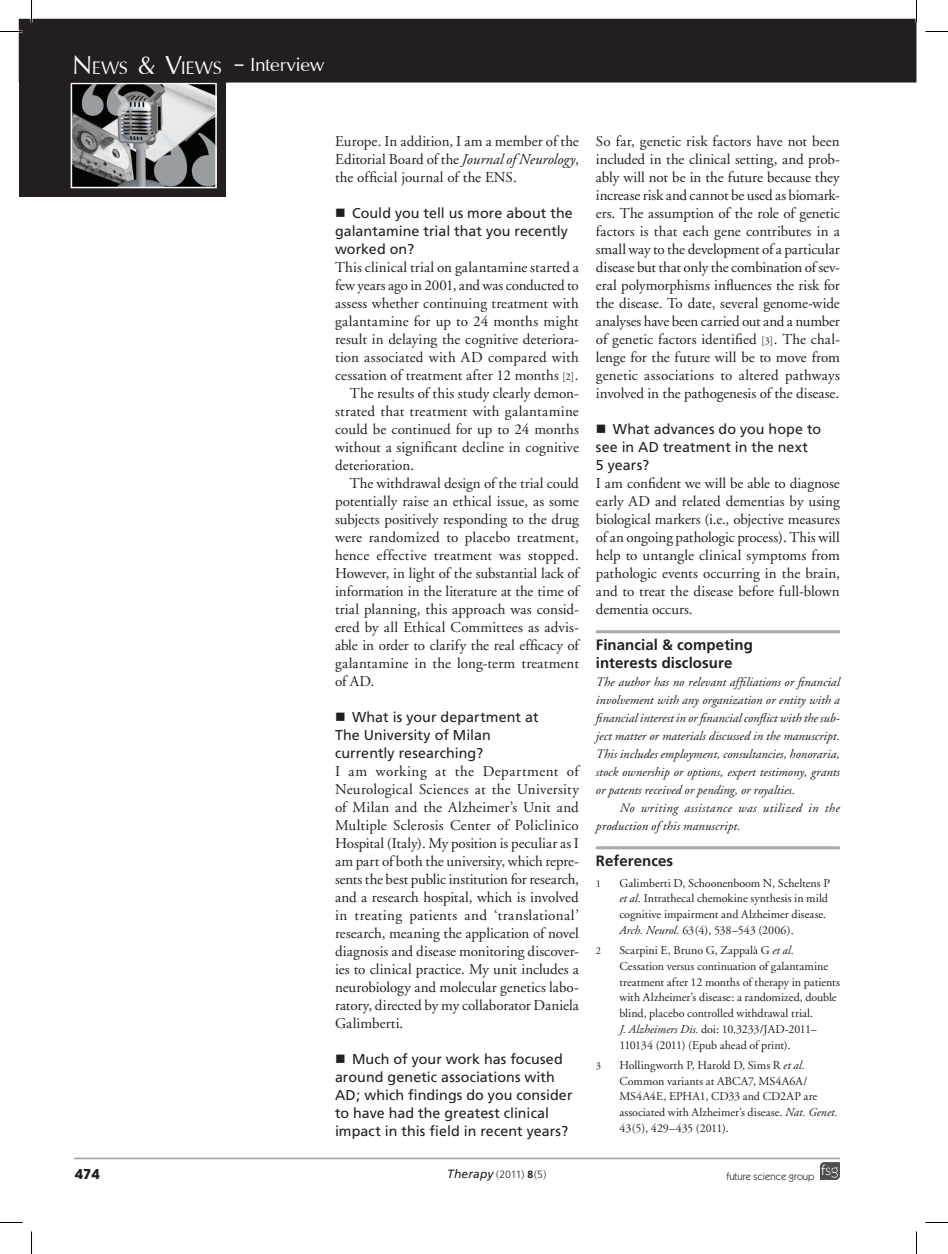
<style>
.page{position:relative;width:948px;height:1254px;background:#fff}
.page>*{position:absolute;margin:0;border:0;box-sizing:border-box;transform-origin:0 0}
.t1{font:30px "Iris UPC";letter-spacing:-.01em;color:#fff}
.t2{font:28.5px "Iris UPC";letter-spacing:-.01em;color:#fff}
.t3{font:15px/18px "Adobe Garamond";letter-spacing:.005em;color:#231f20;text-align:justify}
.t4{font:700 15px/18px "Frutiger";letter-spacing:.005em;color:#231f20}
.t5{font:14.25px/18px "Frutiger";letter-spacing:.005em;color:#231f20}
.t6{font:700 13.5px "Avant Garde";color:#231f20}
.t7{font:italic 12.75px/18px "Adobe Garamond";letter-spacing:.01em;color:#231f20;text-align:justify}
.t8{font:italic 12.75px/18px "Adobe Garamond";letter-spacing:.03em;color:#231f20}
.t9{font:12px/15.8px "Adobe Garamond";color:#231f20}
.t10{font:10.5px "Itc Kabel";color:#231f20}
.t11{font:300 10.5px "Frutiger";color:#231f20}
.t12{font:10.5px "Adobe Garamond";color:#231f20}
.s1{font-size:40.8px}
.s2{font-style:italic}
.s3{font-family:"Garamond Premr Pro";font-size:10.5px}
.s4{font-weight:400;font-style:italic;font-size:12px}
.s5{font-weight:700}
</style>
<div class="page">
<div style="left:19px;top:19px;width:206px;height:178px;background:#231f20"></div>
<img style="left:74px;top:86px;width:140px;height:99px">
<div style="left:71px;top:83px;width:146px;height:105px;border:2px solid #fff"></div>
<div style="left:19px;top:19px;width:897px;height:64px;background:#231f20"></div>
<hr style="left:74px;top:1157px;width:765px;height:2px;background:#a8a9ad">
<hr style="left:596px;top:630px;width:243px;height:3px;background:#a8a9ad">
<hr style="left:596px;top:846px;width:243px;height:3px;background:#a8a9ad">
<svg style="left:820px;top:1162px;width:19px;height:18px"></svg>
<hr style="left:915px;top:0;width:2px;height:23px;background:#fff">
<svg style="left:0;top:31px;width:22px;height:1px"></svg>
<svg style="left:925px;top:31px;width:22px;height:1px"></svg>
<svg style="left:0;top:1222px;width:22px;height:1px"></svg>
<svg style="left:925px;top:1222px;width:22px;height:1px"></svg>
<svg style="left:31px;top:0;width:1px;height:23px"></svg>
<svg style="left:31px;top:1231px;width:1px;height:23px"></svg>
<svg style="left:916px;top:0;width:1px;height:23px"></svg>
<svg style="left:916px;top:1231px;width:1px;height:23px"></svg>
<h2 class="t2" style="left:72px;top:47px;width:151px"><span class="s1">N</span>ews <span class="s1">&amp; V</span>iews</h2>
<h1 class="t1" style="left:233px;top:42px;width:92px">– Interview</h1>
<p class="t3" style="left:335px;top:133px;width:245px">Europe. In addition, I am a member of the Editorial Board of the <span class="s2">Journal of Neurology</span>, the official journal of the ENS.</p>
<p class="t5" style="left:335px;top:204px;width:239px;text-indent:17px">Could you tell us more about the galantamine trial that you recently worked on?</p>
<p class="t3" style="left:335px;top:259px;width:245px">This clinical trial on galantamine started a</p>
<p class="t3" style="left:335px;top:277px;width:245px">few years ago in 2001, and was conducted to</p>
<p class="t3" style="left:335px;top:295px;width:245px">assess whether continuing treatment with</p>
<p class="t3" style="left:335px;top:313px;width:245px">galantamine for up to 24 months might</p>
<p class="t3" style="left:335px;top:331px;width:245px">result in delaying the cognitive deteriora-</p>
<p class="t3" style="left:335px;top:349px;width:245px">tion associated with AD compared with</p>
<p class="t3" style="left:335px;top:367px;width:245px">cessation of treatment after 12 months <span class="s3">[2]</span>.</p>
<p class="t3" style="left:350px;top:385px;width:230px">The results of this study clearly demon-</p>
<p class="t3" style="left:335px;top:403px;width:245px">strated that treatment with galantamine</p>
<p class="t3" style="left:335px;top:421px;width:245px">could be continued for up to 24 months</p>
<p class="t3" style="left:335px;top:439px;width:245px">without a significant decline in cognitive</p>
<p class="t3" style="left:335px;top:457px;width:81px">deterioration.</p>
<p class="t3" style="left:350px;top:475px;width:230px">The withdrawal design of the trial could</p>
<p class="t3" style="left:335px;top:493px;width:245px">potentially raise an ethical issue, as some</p>
<p class="t3" style="left:335px;top:511px;width:245px">subjects positively responding to the drug</p>
<p class="t3" style="left:335px;top:529px;width:245px">were randomized to placebo treatment,</p>
<p class="t3" style="left:335px;top:547px;width:245px">hence effective treatment was stopped.</p>
<p class="t3" style="left:335px;top:565px;width:245px">However, in light of the substantial lack of</p>
<p class="t3" style="left:335px;top:583px;width:245px">information in the literature at the time of</p>
<p class="t3" style="left:335px;top:601px;width:245px">trial planning, this approach was consid-</p>
<p class="t3" style="left:335px;top:619px;width:245px">ered by all Ethical Committees as advis-</p>
<p class="t3" style="left:335px;top:637px;width:245px">able in order to clarify the real efficacy of</p>
<p class="t3" style="left:335px;top:655px;width:245px">galantamine in the long-term treatment</p>
<p class="t3" style="left:335px;top:673px;width:41px">of AD.</p>
<p class="t5" style="left:335px;top:708px;width:205px;text-indent:17px">What is your department at<br>The University of Milan currently researching?</p>
<p class="t3" style="left:335px;top:763px;width:245px">I am working at the Department of Neurological Sciences at the University of Milan and the Alzheimer’s Unit and Multiple Sclerosis Center of Policlinico Hospital (Italy). My position is peculiar as I am part of both the university, which repre&shy;sents the best public institution for research, and a research hospital, which is involved in treating patients and ‘translational’ research, meaning the application of novel diagnosis and disease monitoring discover&shy;ies to clinical practice. My unit includes a neurobiology and molecular genetics labo&shy;ratory, directed by my collaborator Daniela Galimberti.</p>
<p class="t5" style="left:335px;top:1050px;width:239px;text-indent:17px">Much of your work has focused around genetic associations with AD; which findings do you consider to have had the greatest clinical impact in this field in recent years?</p>
<p class="t3" style="left:596px;top:133px;width:245px">So far, genetic risk factors have not been included in the clinical setting, and prob&shy;ably will not be in the future because they increase risk and cannot be used as biomark&shy;ers. The assumption of the role of genetic factors is that each gene contributes in a small way to the development of a particular disease but that only the combination of sev&shy;eral polymorphisms influences the risk for the disease. To date, several genome-wide analyses have been carried out and a number of genetic factors identified <span class="s3">[3]</span>. The chal&shy;lenge for the future will be to move from genetic associations to altered pathways involved in the pathogenesis of the disease.</p>
<p class="t5" style="left:596px;top:420px;width:227px;text-indent:17px">What advances do you hope to see in AD treatment in the next<br>5 years?</p>
<p class="t3" style="left:596px;top:475px;width:245px">I am confident we will be able to diagnose early AD and related dementias by using biological markers (i.e., objective measures of an ongoing pathologic process). This will help to untangle clinical symptoms from pathologic events occurring in the brain, and to treat the disease before full-blown dementia occurs.</p>
<p class="t4" style="left:596px;top:636px;width:158px">Financial &amp; competing interests disclosure</p>
<p class="t7" style="left:596px;top:673px;width:245px">The author has no relevant affiliations or financial involvement with any organization or entity with a financial interest in or financial conflict with the sub&shy;ject matter or materials discussed in the manuscript.<br>This includes employment, consultancies, honoraria, stock ownership or options, expert testimony, grants or patents received or pending, or royalties.</p>
<p class="t8" style="left:596px;top:799px;width:245px;text-indent:24px">No writing assistance was utilized in the production of this manuscript.</p>
<p class="t4" style="left:596px;top:852px;width:79px">References</p>
<p class="t12" style="left:596px;top:877px;width:7px">1</p>
<p class="t9" style="left:619px;top:875px;width:212px">Galimberti D, Schoonenboom N, Scheltens P <span class="s2">et al.</span> Intrathecal chemokine synthesis in mild cognitive impairment and Alzheimer disease.<br><span class="s2">Arch. Neurol.</span> 63(4), 538–543 (2006).</p>
<p class="t12" style="left:596px;top:945px;width:7px">2</p>
<p class="t9" style="left:619px;top:942px;width:222px">Scarpini E, Bruno G, Zappalà G <span class="s2">et al.<br></span>Cessation versus continuation of galantamine treatment after 12 months of therapy in patients with Alzheimer’s disease: a randomized, double blind, placebo controlled withdrawal trial.<br><span class="s2">J. Alzheimers Dis.</span> doi: 10.3233/JAD-2011– 110134 (2011) (Epub ahead of print).</p>
<p class="t12" style="left:596px;top:1060px;width:7px">3</p>
<p class="t9" style="left:619px;top:1057px;width:220px">Hollingworth P, Harold D, Sims R <span class="s2">et al.<br></span>Common variants at ABCA7, MS4A6A/ MS4A4E, EPHA1, CD33 and CD2AP are associated with Alzheimer’s disease. <span class="s2">Nat. Genet.<br></span>43(5), 429–435 (2011).</p>
<p class="t6" style="left:75px;top:1165px;width:27px">474</p>
<p class="t11" style="left:447px;top:1168px;width:101px"><span class="s4">Therapy</span> (2011) <span class="s5">8</span>(5)</p>
<p class="t10" style="left:726px;top:1170px;width:90px">future science group</p>
</div>
